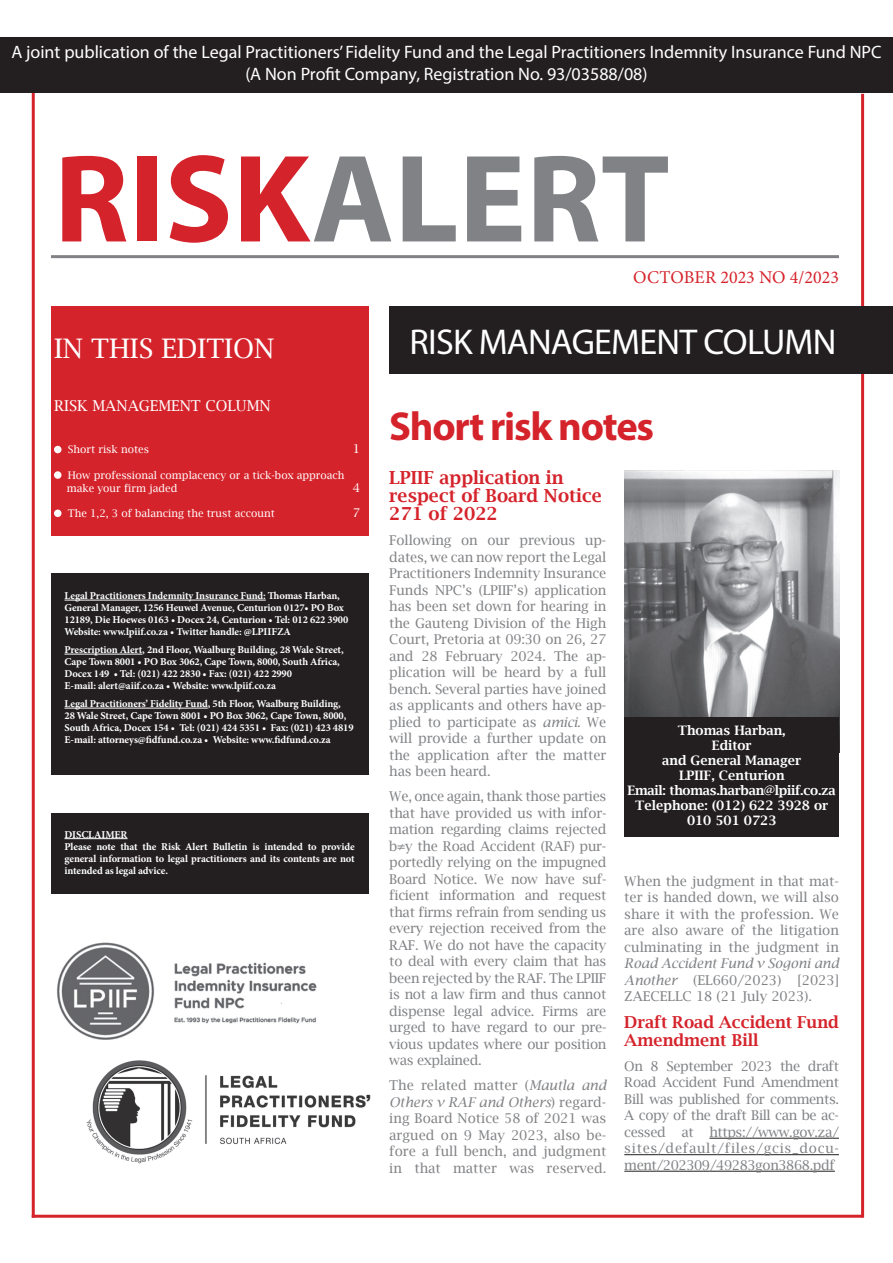
<style>
.page{position:relative;width:893px;height:1263px;background:#fff}
.page>*{position:absolute;margin:0;border:0;box-sizing:border-box;transform-origin:0 0}
.t1{font:700 126px "Myriad Pro";color:#808285}
.t2{font:700 40.5px "Myriad Pro";letter-spacing:-.03em;color:#d5232b}
.t3{font:36px "Myriad Pro";letter-spacing:-.02em;color:#fff}
.t4{font:27px "Lucida Bright";color:#fff}
.t5{font:18px/21.6px "Myriad Pro";color:#fff;text-align:center}
.t6{font:600 18px/18px "Lucida Bright";color:#d5232b}
.t7{font:18px "Minion Pro";color:#d5232b}
.t8{font:600 16.5px/18px "Lucida Bright";color:#d5232b}
.t9{font:900 16.5px "Arial";color:#312f30}
.t10{font:15px "Lucida Bright";color:#fff}
.t11{font:13.5px/16.5px "Lucida Bright";color:#808285;text-align:justify}
.t12{font:600 13.05px/15px "Lucida Bright";color:#fff;text-align:center}
.t13{font:12px "Lucida Bright";color:#fff}
.t14{font:700 10.5px/12px "Minion Pro";letter-spacing:-.01em;color:#fff}
.t15{font:10.5px/12.8px "Lucida Bright";color:#fff}
.t16{font:4.5px "Arial";color:#3e3e3f}
.s1{color:#d5232b}
.s2{font-style:italic}
</style>
<div class="page">
<div style="left:51px;top:306px;width:317px;height:230px;background:#d5232b"></div>
<hr style="left:861px;top:94px;width:3px;height:218px;background:#d5232b">
<hr style="left:861px;top:364px;width:3px;height:854px;background:#d5232b">
<hr style="left:32px;top:74px;width:3px;height:1144px;background:#d5232b">
<div style="left:0;top:37px;width:893px;height:56px;background:#231f20"></div>
<div style="left:389px;top:306px;width:504px;height:68px;background:#231f20"></div>
<hr style="left:32px;top:1215px;width:831px;height:3px;background:#d5232b">
<div style="left:51px;top:573px;width:317px;height:202px;background:#231f20"></div>
<hr style="left:65px;top:600px;width:201px;height:1px;background:#fff">
<hr style="left:65px;top:654px;width:77px;height:1px;background:#fff">
<hr style="left:65px;top:708px;width:143px;height:1px;background:#fff">
<div style="left:51px;top:814px;width:317px;height:80px;background:#231f20"></div>
<hr style="left:65px;top:838px;width:63px;height:1px;background:#fff">
<hr style="left:51px;top:255px;width:788px;height:3px;background:#808285">
<img style="left:624px;top:470px;width:215px;height:247px">
<div style="left:624px;top:717px;width:215px;height:120px;background:#231f20"></div>
<div style="left:54px;top:446px;width:8px;height:7px;border:2px solid #fff;border-radius:50%"></div>
<div style="left:54px;top:471px;width:8px;height:8px;border:2px solid #fff;border-radius:50%"></div>
<div style="left:54px;top:510px;width:8px;height:7px;border:2px solid #fff;border-radius:50%"></div>
<img style="left:57px;top:942px;width:260px;height:97px">
<img style="left:86px;top:1060px;width:280px;height:104px">
<hr style="left:709px;top:1138px;width:130px;height:1px;background:#231f20">
<hr style="left:624px;top:1154px;width:215px;height:1px;background:#231f20">
<hr style="left:624px;top:1171px;width:211px;height:1px;background:#231f20">
<h3 class="t5" style="left:11px;top:41px;width:872px">A joint publication of the Legal Practitioners’ Fidelity Fund and the Legal Practitioners Indemnity Insurance Fund NPC (A Non Profit Company, Registration No. 93/03588/08)</h3>
<h1 class="t1" style="left:54px;top:117px;width:617px"><span class="s1">RISK</span>ALERT</h1>
<h3 class="t7" style="left:633px;top:266px;width:207px">OCTOBER 2023 NO 4/2023</h3>
<h3 class="t4" style="left:54px;top:333px;width:222px">IN THIS EDITION</h3>
<p class="t10" style="left:54px;top:397px;width:218px">RISK MANAGEMENT COLUMN</p>
<p class="t15" style="left:68px;top:443px;width:83px">Short risk notes</p>
<p class="t13" style="left:353px;top:442px;width:9px">1</p>
<p class="t15" style="left:67px;top:469px;width:279px">How professional complacency or a tick-box approach make your firm jaded</p>
<p class="t13" style="left:353px;top:480px;width:9px">4</p>
<p class="t15" style="left:68px;top:507px;width:208px">The 1,2, 3 of balancing the trust account</p>
<p class="t13" style="left:353px;top:506px;width:9px">7</p>
<p class="t14" style="left:65px;top:589px;width:285px">Legal Practitioners Indemnity Insurance Fund: Thomas Harban, General Manager, 1256 Heuwel Avenue, Centurion 0127• PO Box 12189, Die Hoewes 0163 • Docex 24, Centurion • Tel: 012 622 3900<br>Website: www.lpiif.co.za • Twitter handle: @LPIIFZA</p>
<p class="t14" style="left:65px;top:643px;width:281px">Prescription Alert, 2nd Floor, Waalburg Building, 28 Wale Street, Cape Town 8001 • PO Box 3062, Cape Town, 8000, South Africa, Docex 149 • Tel: (021) 422 2830 • Fax: (021) 422 2990<br>E-mail: alert@aiif.co.za • Website: www.lpiif.co.za</p>
<p class="t14" style="left:65px;top:697px;width:291px">Legal Practitioners’ Fidelity Fund, 5th Floor, Waalburg Building, 28 Wale Street, Cape Town 8001 • PO Box 3062, Cape Town, 8000, South Africa, Docex 154 • Tel: (021) 424 5351 • Fax: (021) 423 4819<br>E-mail: attorneys@fidfund.co.za • Website: www.fidfund.co.za</p>
<p class="t14" style="left:65px;top:828px;width:292px">DISCLAIMER<br>Please note that the Risk Alert Bulletin is intended to provide general information to legal practitioners and its contents are not intended as legal advice.</p>
<p class="t16" style="left:281px;top:1001px;width:2px">’</p>
<p class="t9" style="left:366px;top:1089px;width:6px">’</p>
<h3 class="t3" style="left:410px;top:320px;width:428px">RISK MANAGEMENT COLUMN</h3>
<h2 class="t2" style="left:389px;top:400px;width:266px">Short risk notes</h2>
<h3 class="t6" style="left:389px;top:469px;width:214px">LPIIF application in respect of Board Notice<br>271 of 2022</h3>
<p class="t11" style="left:389px;top:532px;width:219px">Following on our previous up&shy;dates, we can now report the Legal Practitioners Indemnity Insurance Funds NPC’s (LPIIF’s) application has been set down for hearing in the Gauteng Division of the High Court, Pretoria at 09:30 on 26, 27 and 28 February 2024. The ap&shy;plication will be heard by a full bench. Several parties have joined as applicants and others have ap&shy;plied to participate as <span class="s2">amici</span>. We will provide a further update on the application after the matter has been heard.</p>
<p class="t11" style="left:389px;top:788px;width:219px">We, once again, thank those parties that have provided us with infor&shy;mation regarding claims rejected b≠y the Road Accident (RAF) pur&shy;portedly relying on the impugned Board Notice. We now have suf&shy;ficient information and request that firms refrain from sending us every rejection received from the RAF. We do not have the capacity to deal with every claim that has been rejected by the RAF. The LPIIF is not a law firm and thus cannot dispense legal advice. Firms are urged to have regard to our pre&shy;vious updates where our position was explained.</p>
<p class="t11" style="left:389px;top:1077px;width:219px">The related matter (<span class="s2">Mautla and Others v RAF and Others</span>) regard&shy;ing Board Notice 58 of 2021 was argued on 9 May 2023, also be&shy;fore a full bench, and judgment in that matter was reserved.</p>
<p class="t12" style="left:628px;top:723px;width:210px">Thomas Harban,<br>Editor<br>and General Manager<br>LPIIF, Centurion<br>Email: thomas.harban@lpiif.co.za<br>Telephone: (012) 622 3928 or<br>010 501 0723</p>
<p class="t11" style="left:624px;top:873px;width:216px">When the judgment in that mat&shy;ter is handed down, we will also share it with the profession. We are also aware of the litigation culminating in the judgment in</p>
<p class="t11" style="left:624px;top:955px;width:216px"><span class="s2">Road Accident Fund v Sogoni and Another</span> (EL660/2023) [2023] ZAECELLC 18 (21 July 2023).</p>
<p class="t8" style="left:624px;top:1013px;width:216px">Draft Road Accident Fund<br>Amendment Bill</p>
<p class="t11" style="left:624px;top:1058px;width:216px">On 8 September 2023 the draft Road Accident Fund Amendment Bill was published for comments.<br>A copy of the draft Bill can be ac&shy;cessed at https://www.gov.za/ sites/default/files/gcis_docu&shy;ment/202309/49283gon3868.pdf</p>
</div>
